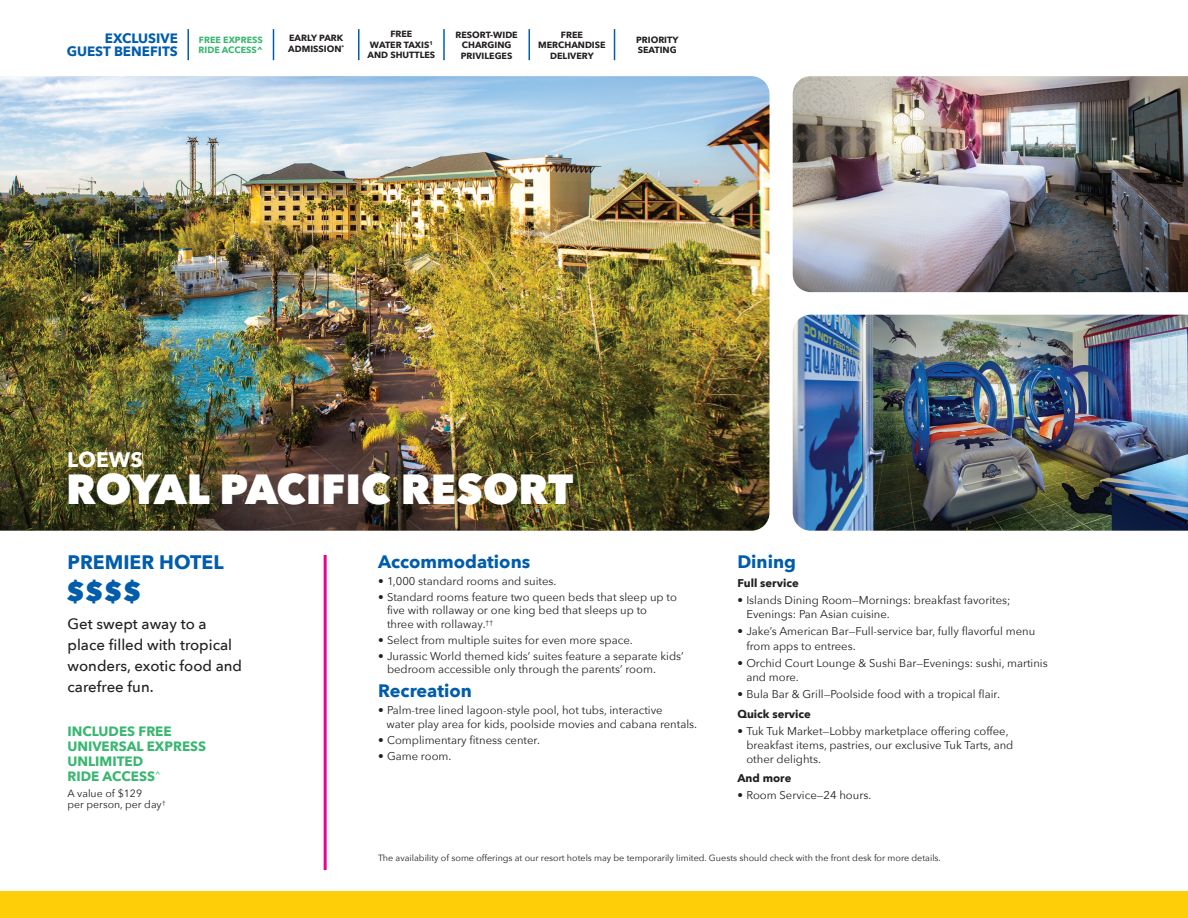
<style>
.page{position:relative;width:1188px;height:918px;background:#fff}
.page>*{position:absolute;margin:0;border:0;box-sizing:border-box;transform-origin:0 0}
.t1{font:800 42px "Avenir Next";letter-spacing:-.005em;color:#fff}
.t2{font:800 27px "Avenir Next";color:#015dac}
.t3{font:700 21px "Avenir Next";color:#fff}
.t4{font:700 19.5px "Avenir Next";color:#015dac}
.t5{font:700 18px "Avenir Next";color:#015dac}
.t6{font:500 15px/21px "Avenir Next";color:#231f20}
.t7{font:700 13.5px/15px "Avenir Next";color:#38b770}
.t8{font:700 13.5px/13.5px "Avenir Next";color:#015dac;text-align:right}
.t9{font:11.25px/14.2px "Avenir Next";color:#231f20}
.t10{font:700 11.25px "Avenir Next";color:#231f20}
.t11{font:10.5px/11.4px "Avenir Next";color:#231f20}
.t12{font:9px "Avenir Next";color:#231f20}
.t13{font:700 9px/10.5px "Avenir Next";color:#231f20;text-align:center}
.t14{font:700 9px/10.5px "Avenir Next";color:#38b770}
</style>
<div class="page">
<div style="left:0;top:891px;width:1188px;height:27px;background:#fece08"></div>
<img style="left:0;top:76px;width:770px;height:455px">
<img style="left:793px;top:315px;width:395px;height:216px">
<img style="left:793px;top:76px;width:395px;height:216px">
<hr style="left:324px;top:555px;width:3px;height:315px;background:#ed028c">
<hr style="left:443px;top:29px;width:2px;height:31px;background:#015dac">
<hr style="left:187px;top:29px;width:2px;height:31px;background:#015dac">
<hr style="left:273px;top:29px;width:1px;height:31px;background:#015dac">
<hr style="left:358px;top:29px;width:1px;height:31px;background:#015dac">
<hr style="left:529px;top:29px;width:1px;height:31px;background:#015dac">
<hr style="left:614px;top:29px;width:1px;height:31px;background:#015dac">
<p class="t13" style="left:456px;top:29px;width:64px">RESORT-WIDE<br>CHARGING<br>PRIVILEGES</p>
<p class="t13" style="left:368px;top:29px;width:69px">FREE<br>WATER TAXIS<sup>1<br></sup>AND SHUTTLES</p>
<p class="t13" style="left:538px;top:29px;width:69px">FREE<br>MERCHANDISE<br>DELIVERY</p>
<p class="t8" style="left:67px;top:31px;width:113px">EXCLUSIVE<br>GUEST BENEFITS</p>
<p class="t13" style="left:288px;top:33px;width:57px;text-align:left">EARLY PARK<br>ADMISSION<sup>*</sup></p>
<p class="t14" style="left:199px;top:34px;width:66px">FREE EXPRESS<br>RIDE ACCESS^</p>
<p class="t13" style="left:636px;top:34px;width:44px;text-align:left">PRIORITY<br>SEATING</p>
<h3 class="t3" style="left:67px;top:441px;width:77px">LOEWS</h3>
<h1 class="t1" style="left:66px;top:463px;width:509px">ROYAL PACIFIC RESORT</h1>
<h3 class="t4" style="left:68px;top:545px;width:158px">PREMIER HOTEL</h3>
<h2 class="t2" style="left:66px;top:575px;width:77px">$$$$</h2>
<h3 class="t6" style="left:68px;top:613px;width:176px">Get swept away to a place filled with tropical wonders, exotic food and carefree fun.</h3>
<p class="t7" style="left:68px;top:724px;width:140px">INCLUDES FREE<br>UNIVERSAL EXPRESS<br>UNLIMITED<br>RIDE ACCESS<sup>^</sup></p>
<p class="t11" style="left:68px;top:787px;width:100px">A value of $129<br>per person, per day<sup>†</sup></p>
<h3 class="t5" style="left:378px;top:546px;width:154px">Accommodations</h3>
<p class="t9" style="left:378px;top:573px;width:180px">• 1,000 standard rooms and suites.</p>
<p class="t9" style="left:387px;top:590px;width:291px;line-height:13.5px;text-indent:-9px">• Standard rooms feature two queen beds that sleep up to five with rollaway or one king bed that sleeps up to<br>three with rollaway.<sup>††</sup></p>
<p class="t9" style="left:378px;top:632px;width:256px">• Select from multiple suites for even more space.</p>
<p class="t9" style="left:387px;top:649px;width:298px;line-height:13.5px;text-indent:-9px">• Jurassic World themed kids’ suites feature a separate kids’ bedroom accessible only through the parents’ room.</p>
<h3 class="t5" style="left:378px;top:675px;width:95px">Recreation</h3>
<p class="t9" style="left:386px;top:703px;width:312px;line-height:13.5px;text-indent:-8px">• Palm-tree lined lagoon-style pool, hot tubs, interactive<br>water play area for kids, poolside movies and cabana rentals.</p>
<p class="t9" style="left:378px;top:732px;width:164px">• Complimentary fitness center.</p>
<p class="t9" style="left:378px;top:748px;width:75px">• Game room.</p>
<h3 class="t5" style="left:737px;top:546px;width:60px">Dining</h3>
<p class="t10" style="left:737px;top:573px;width:63px">Full service</p>
<p class="t9" style="left:746px;top:593px;width:266px;text-indent:-9px">• Islands Dining Room—Mornings: breakfast favorites;<br>Evenings: Pan Asian cuisine.</p>
<p class="t9" style="left:746px;top:624px;width:290px;text-indent:-9px">• Jake’s American Bar—Full-service bar, fully flavorful menu from apps to entrees.</p>
<p class="t9" style="left:746px;top:655px;width:303px;text-indent:-9px">• Orchid Court Lounge &amp; Sushi Bar—Evenings: sushi, martinis and more.</p>
<p class="t9" style="left:737px;top:686px;width:264px">• Bula Bar &amp; Grill—Poolside food with a tropical flair.</p>
<p class="t10" style="left:737px;top:704px;width:75px">Quick service</p>
<p class="t9" style="left:746px;top:723px;width:269px;text-indent:-9px">• Tuk Tuk Market—Lobby marketplace offering coffee, breakfast items, pastries, our exclusive Tuk Tarts, and other delights.</p>
<p class="t10" style="left:737px;top:769px;width:56px">And more</p>
<p class="t9" style="left:737px;top:788px;width:135px">• Room Service—24 hours.</p>
<p class="t12" style="left:378px;top:850px;width:564px">The availability of some offerings at our resort hotels may be temporarily limited. Guests should check with the front desk for more details.</p>
</div>
